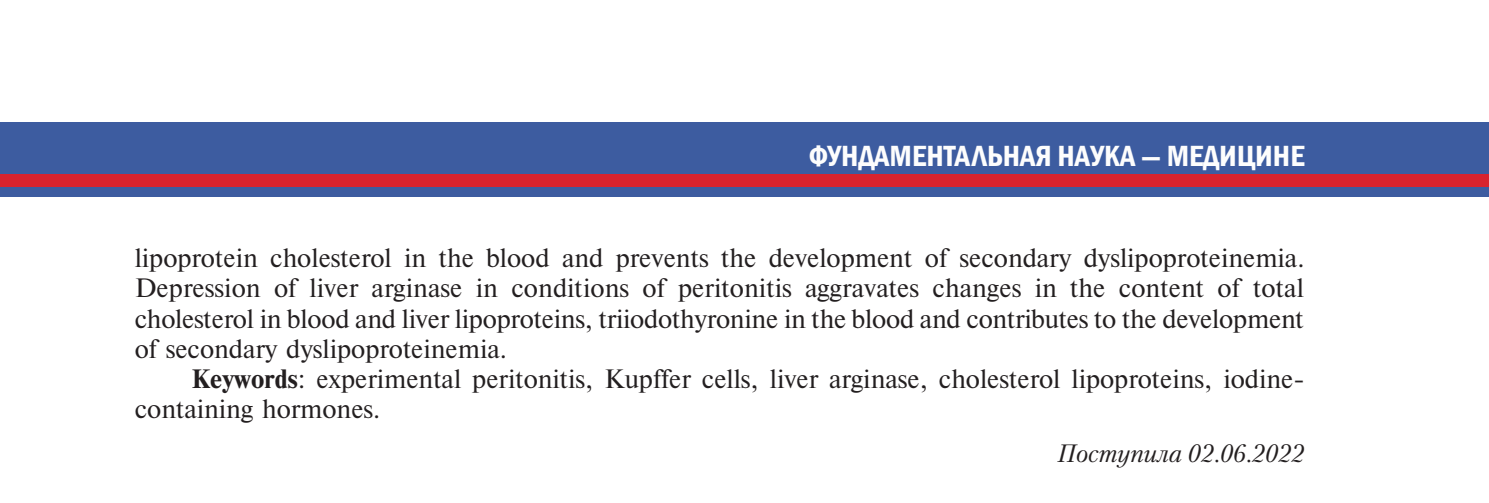
<style>
.page{position:relative;width:1489px;height:503px;background:#fff}
.page>*{position:absolute;margin:0;border:0;box-sizing:border-box;transform-origin:0 0}
.t1{font:600 condensed 30px "Franklin Gothic";color:#fdfdfd}
.t2{font:25px/30px "Newton C";color:#231f20;text-align:justify}
.t3{font:italic 25px "Petersburg C";color:#231f20}
.s1{font-family:"Newton C Bold"}
</style>
<div class="page">
<div style="left:0;top:123px;width:1488px;height:74px;background:#3d5ca0"></div>
<div style="left:0;top:174px;width:1488px;height:12px;background:#d8232e"></div>
<p class="t1" style="left:808px;top:136px;width:497px">фундаментальная наука — медицине</p>
<p class="t2" style="left:135px;top:243px;width:1171px">lipoprotein cholesterol in the blood and prevents the development of secondary dyslipoproteinemia.<br>Depression of liver arginase in conditions of peritonitis aggravates changes in the content of total cholesterol in blood and liver lipoproteins, triiodothyronine in the blood and contributes to the development of secondary dyslipoproteinemia.</p>
<p class="t2" style="left:135px;top:363px;width:1171px;text-indent:57px"><span class="s1">Keywords</span>: experimental peritonitis, Kupffer cells, liver arginase, cholesterol lipoproteins, iodine&shy;containing hormones.</p>
<p class="t3" style="left:1057px;top:438px;width:249px">Поступила 02.06.2022</p>
</div>
